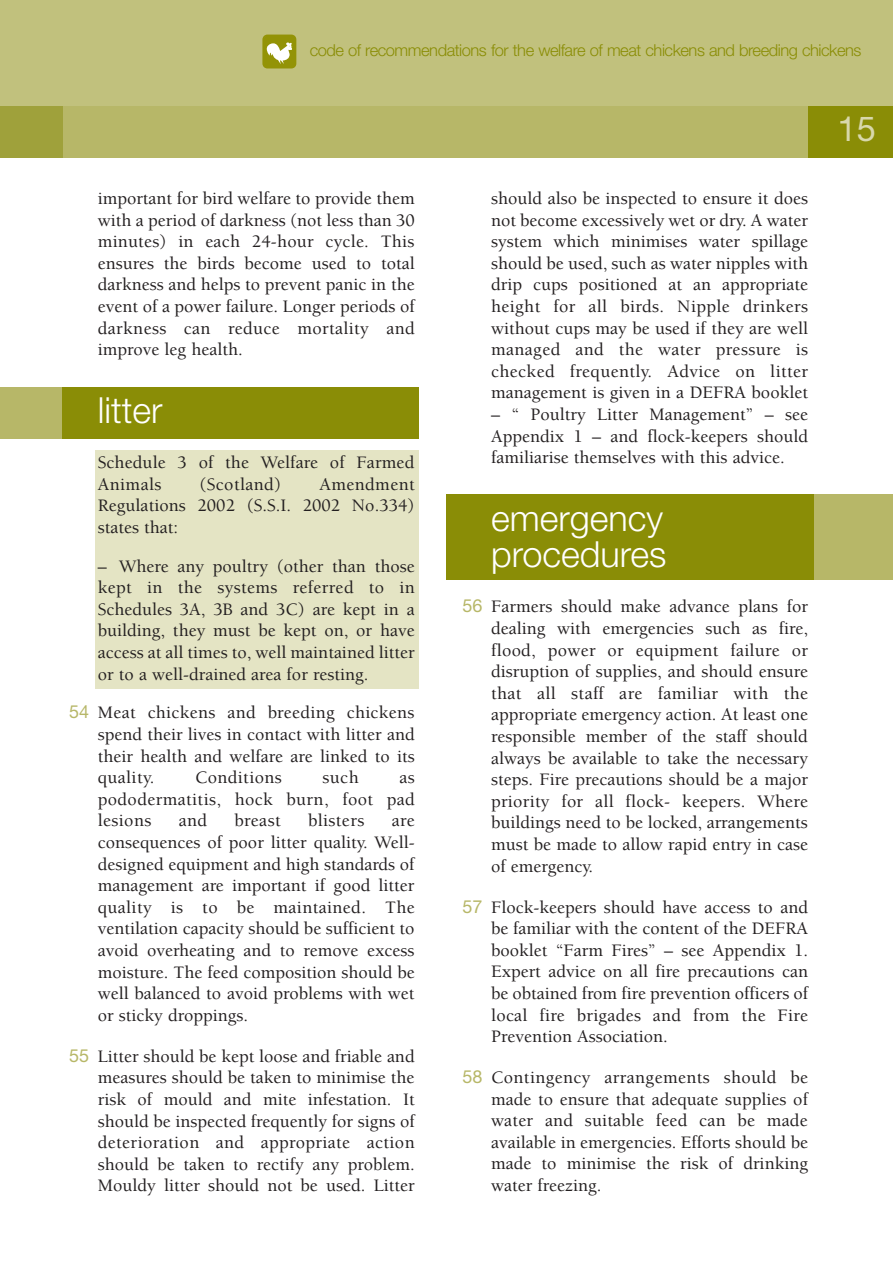
<style>
.page{position:relative;width:893px;height:1263px;background:#fff}
.page>*{position:absolute;margin:0;border:0;box-sizing:border-box;transform-origin:0 0}
.t1{font:300 36px/36px "Helvetica Neue";color:#fff}
.t2{font:34.5px "Helvetica Neue";color:#d8d8ab}
.t3{font:500 18px/21.6px "Berkeley";color:#231f20;text-align:justify}
.t4{font:500 18px "Berkeley";letter-spacing:.02em;color:#231f20}
.t5{font:300 16.5px "Helvetica Neue";letter-spacing:-.03em;color:#8a8d06}
.s1{font-family:"Helvetica Neue";font-weight:400;color:#b7b768}
</style>
<div class="page">
<div style="left:96px;top:451px;width:323px;height:238px;background:#e4e4c4"></div>
<div style="left:446px;top:495px;width:447px;height:85px;background:#b7b768"></div>
<div style="left:446px;top:495px;width:368px;height:85px;background:#8a8d06"></div>
<div style="left:0;top:388px;width:406px;height:51px;background:#b7b768"></div>
<div style="left:62px;top:388px;width:357px;height:51px;background:#8a8d06"></div>
<div style="left:0;top:0;width:893px;height:128px;background:#c1c17d"></div>
<div style="left:0;top:106px;width:893px;height:51px;background:#9fa13b"></div>
<div style="left:808px;top:106px;width:85px;height:51px;background:#8a8d06"></div>
<div style="left:64px;top:106px;width:744px;height:51px;background:#b7b768"></div>
<svg style="left:262px;top:35px;width:34px;height:33px"></svg>
<p class="t5" style="left:310px;top:44px;width:553px">code of recommendations for the welfare of meat chickens and breeding chickens</p>
<p class="t3" style="left:98px;top:189px;width:319px">important for bird welfare to provide them with a period of darkness (not less than 30 minutes) in each 24-hour cycle. This ensures the birds become used to total darkness and helps to prevent panic in the event of a power failure. Longer periods of darkness can reduce mortality and improve leg health.</p>
<h1 class="t1" style="left:98px;top:396px;width:66px">litter</h1>
<p class="t3" style="left:98px;top:453px;width:318px">Schedule 3 of the Welfare of Farmed<br>Animals</p>
<p class="t4" style="left:200px;top:477px;width:83px">(Scotland)</p>
<p class="t3" style="left:98px;top:475px;width:318px;text-indent:222px">Amendment Regulations 2002 (S.S.I. 2002 No.334) states that:</p>
<p class="t3" style="left:98px;top:557px;width:319px">– Where any poultry (other than those kept in the systems referred to in Schedules 3A, 3B and 3C) are kept in a building, they must be kept on, or have access at all times to, well maintained litter or to a well-drained area for resting.</p>
<p class="t3" style="left:98px;top:703px;width:318px;text-indent:-29px"><span class="s1">54</span> Meat chickens and breeding chickens spend their lives in contact with litter and their health and welfare are linked to its quality.</p>
<p class="t4" style="left:195px;top:770px;width:88px">Conditions</p>
<p class="t3" style="left:323px;top:768px;width:38px">such</p>
<p class="t3" style="left:98px;top:768px;width:319px;text-indent:302px">as pododermatitis, hock burn, foot pad lesions</p>
<p class="t3" style="left:179px;top:811px;width:30px">and</p>
<p class="t3" style="left:235px;top:811px;width:48px">breast</p>
<p class="t4" style="left:308px;top:814px;width:58px">blisters</p>
<p class="t3" style="left:98px;top:811px;width:319px;text-indent:294px">are consequences of poor litter quality. Well&shy;designed equipment and high standards of management are important if good litter quality is to be maintained. The ventilation capacity should be sufficient to avoid overheating and to remove excess moisture. The feed composition should be well balanced to avoid problems with wet or sticky droppings.</p>
<p class="t3" style="left:98px;top:1047px;width:318px;text-indent:-29px"><span class="s1">55</span> Litter should be kept loose and friable and measures should be taken to minimise the risk of mould and mite infestation. It should be inspected frequently for signs of deterioration and appropriate action should be taken to rectify any problem.<br>Mouldy litter should not be used. Litter</p>
<p class="t3" style="left:491px;top:189px;width:319px">should also be inspected to ensure it does not become excessively wet or dry. A water system which minimises water spillage should be used, such as water nipples with drip cups positioned at an appropriate height for all birds. Nipple drinkers without cups may be used if they are well managed and the water pressure is checked frequently. Advice on litter management is given in a DEFRA booklet</p>
<p class="t3" style="left:491px;top:405px;width:318px">– “ Poultry Litter Management” – see Appendix 1 – and flock-keepers should familiarise themselves with this advice.</p>
<h1 class="t1" style="left:491px;top:504px;width:177px">emergency procedures</h1>
<p class="t3" style="left:491px;top:597px;width:319px;text-indent:-29px"><span class="s1">56</span> Farmers should make advance plans for dealing with emergencies such as fire, flood, power or equipment failure or disruption of supplies, and should ensure that all staff are familiar with the appropriate emergency action. At least one responsible member of the staff should always be available to take the necessary steps. Fire precautions should be a major priority for all flock- keepers. Where buildings need to be locked, arrangements must be made to allow rapid entry in case of emergency.</p>
<p class="t3" style="left:491px;top:898px;width:318px;text-indent:-29px"><span class="s1">57</span> Flock-keepers should have access to and be familiar with the content of the DEFRA booklet “Farm Fires” – see Appendix 1.<br>Expert advice on all fire precautions can be obtained from fire prevention officers of local fire brigades and from the Fire Prevention Association.</p>
<p class="t3" style="left:491px;top:1068px;width:319px;text-indent:-29px"><span class="s1">58</span> Contingency arrangements should be made to ensure that adequate supplies of water and suitable feed can be made available in emergencies. Efforts should be made to minimise the risk of drinking water freezing.</p>
<h2 class="t2" style="left:838px;top:116px;width:40px">15</h2>
</div>
